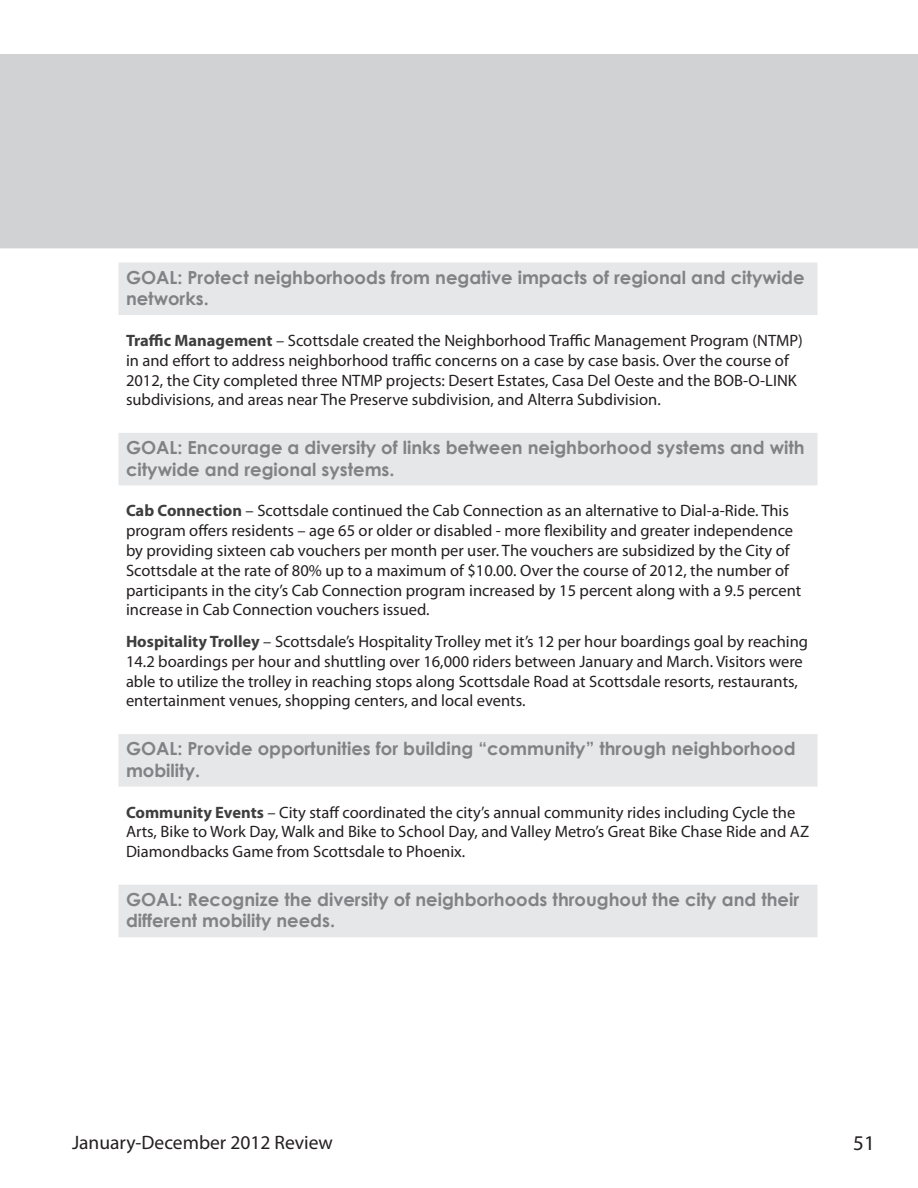
<style>
.page{position:relative;width:918px;height:1188px;background:#fff}
.page>*{position:absolute;margin:0;border:0;box-sizing:border-box;transform-origin:0 0}
.t1{font:21px "Myriad Pro";color:#231f20}
.t2{font:19.5px "Myriad Pro";color:#231f20}
.t3{font:700 18px/21.6px "Century Gothic";color:#808285}
.t4{font:16.5px/19.8px "Myriad Pro";color:#231f20}
.s1{font-weight:700;color:#3e3e3f}
</style>
<div class="page">
<div style="left:0;top:54px;width:918px;height:194px;background:#d1d2d4"></div>
<div style="left:118px;top:262px;width:700px;height:53px;background:#e6e7e9"></div>
<div style="left:118px;top:433px;width:700px;height:52px;background:#e6e7e9"></div>
<div style="left:118px;top:734px;width:700px;height:53px;background:#e6e7e9"></div>
<div style="left:118px;top:885px;width:700px;height:52px;background:#e6e7e9"></div>
<p class="t3" style="left:126px;top:265px;width:680px">GOAL: Protect neighborhoods from negative impacts of regional and citywide networks.</p>
<p class="t4" style="left:126px;top:330px;width:679px"><span class="s1">Traffic Management</span> – Scottsdale created the Neighborhood Traffic Management Program (NTMP) in and effort to address neighborhood traffic concerns on a case by case basis. Over the course of 2012, the City completed three NTMP projects: Desert Estates, Casa Del Oeste and the BOB-O-LINK subdivisions, and areas near The Preserve subdivision, and Alterra Subdivision.</p>
<p class="t3" style="left:126px;top:436px;width:680px">GOAL: Encourage a diversity of links between neighborhood systems and with citywide and regional systems.</p>
<p class="t4" style="left:126px;top:501px;width:677px"><span class="s1">Cab Connection</span> – Scottsdale continued the Cab Connection as an alternative to Dial-a-Ride. This program offers residents – age 65 or older or disabled - more flexibility and greater independence by providing sixteen cab vouchers per month per user. The vouchers are subsidized by the City of Scottsdale at the rate of 80% up to a maximum of $10.00. Over the course of 2012, the number of participants in the city’s Cab Connection program increased by 15 percent along with a 9.5 percent increase in Cab Connection vouchers issued.</p>
<p class="t4" style="left:126px;top:631px;width:684px"><span class="s1">Hospitality Trolley</span> – Scottsdale’s Hospitality Trolley met it’s 12 per hour boardings goal by reaching 14.2 boardings per hour and shuttling over 16,000 riders between January and March. Visitors were able to utilize the trolley in reaching stops along Scottsdale Road at Scottsdale resorts, restaurants, entertainment venues, shopping centers, and local events.</p>
<p class="t3" style="left:126px;top:737px;width:671px">GOAL: Provide opportunities for building “community” through neighborhood mobility.</p>
<p class="t4" style="left:126px;top:802px;width:685px"><span class="s1">Community Events</span> – City staff coordinated the city’s annual community rides including Cycle the<br>Arts, Bike to Work Day, Walk and Bike to School Day, and Valley Metro’s Great Bike Chase Ride and AZ<br>Diamondbacks Game from Scottsdale to Phoenix.</p>
<p class="t3" style="left:126px;top:888px;width:675px">GOAL: Recognize the diversity of neighborhoods throughout the city and their different mobility needs.</p>
<p class="t2" style="left:72px;top:1130px;width:262px">January-December 2012 Review</p>
<p class="t1" style="left:853px;top:1130px;width:23px">51</p>
</div>
